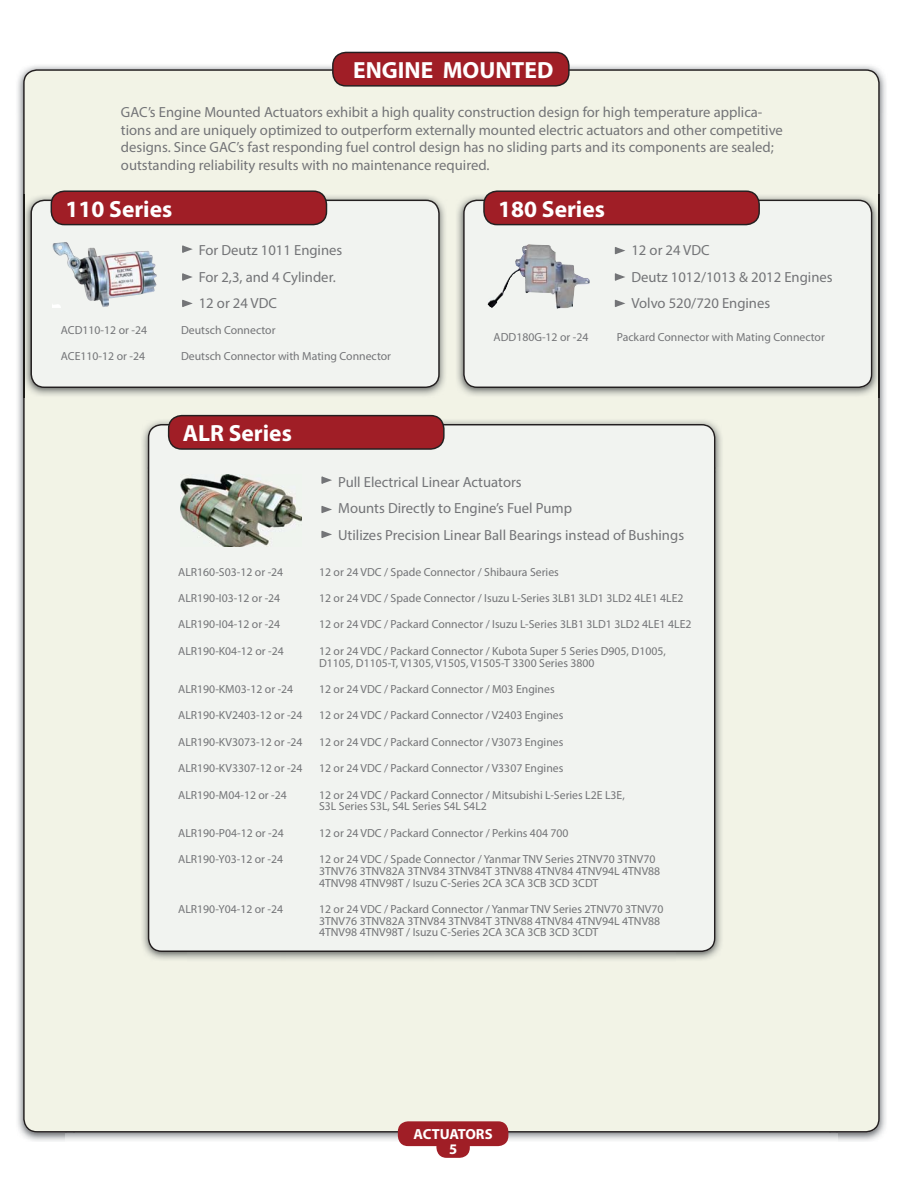
<style>
.page{position:relative;width:918px;height:1188px;background:#fff}
.page>*{position:absolute;margin:0;border:0;box-sizing:border-box;transform-origin:0 0}
.t1{font:700 23.4px "Myriad Pro";color:#fff}
.t2{font:14.7px/26.4px "Myriad Pro";color:#737477}
.t3{font:700 14.7px/14.7px "Myriad Pro";letter-spacing:-.015em;color:#fff;text-align:center}
.t4{font:11.7px/11.7px "Myriad Pro";color:#737477}
</style>
<div class="page">
<img style="left:17px;top:65px;width:869px;height:49px">
<img style="left:17px;top:114px;width:49px;height:1027px">
<img style="left:837px;top:114px;width:49px;height:1027px">
<img style="left:66px;top:1133px;width:771px;height:9px">
<img style="left:880px;top:119px;width:1px;height:278px">
<div style="left:23px;top:69px;width:857px;height:1064px;background:#f2f3e6"></div>
<img style="left:23px;top:194px;width:424px;height:203px">
<img style="left:24px;top:194px;width:1px;height:203px">
<div style="left:31px;top:200px;width:408px;height:187px;background:#f1f3f0;border-radius:13px"></div>
<div style="left:31px;top:200px;width:409px;height:188px;border:1px solid #231f20;border-radius:13px"></div>
<div style="left:51px;top:191px;width:276px;height:34px;background:#a01e26;border-radius:13px"></div>
<div style="left:51px;top:190px;width:276px;height:35px;border:1px solid #231f20;border-radius:13px"></div>
<svg style="left:182px;top:245px;width:11px;height:8px"></svg>
<svg style="left:182px;top:273px;width:11px;height:8px"></svg>
<svg style="left:182px;top:300px;width:11px;height:7px"></svg>
<img style="left:52px;top:242px;width:105px;height:65px">
<img style="left:456px;top:194px;width:424px;height:203px">
<div style="left:463px;top:200px;width:409px;height:188px;background:#f1f3f0"></div>
<div style="left:484px;top:191px;width:275px;height:34px;background:#a01e26;border-radius:13px"></div>
<div style="left:483px;top:190px;width:277px;height:35px;border:1px solid #231f20;border-radius:13px"></div>
<svg style="left:615px;top:247px;width:10px;height:7px"></svg>
<svg style="left:615px;top:273px;width:10px;height:8px"></svg>
<svg style="left:615px;top:300px;width:10px;height:7px"></svg>
<img style="left:486px;top:244px;width:104px;height:65px">
<img style="left:140px;top:418px;width:583px;height:49px">
<img style="left:140px;top:467px;width:48px;height:495px">
<img style="left:676px;top:467px;width:47px;height:495px">
<img style="left:188px;top:952px;width:488px;height:10px">
<div style="left:148px;top:424px;width:567px;height:528px;background:#f1f3f0"></div>
<div style="left:169px;top:416px;width:275px;height:33px;background:#a01e26;border-radius:13px"></div>
<div style="left:168px;top:415px;width:277px;height:35px;border:1px solid #231f20;border-radius:13px"></div>
<svg style="left:321px;top:476px;width:11px;height:8px"></svg>
<svg style="left:321px;top:506px;width:11px;height:7px"></svg>
<svg style="left:321px;top:531px;width:11px;height:7px"></svg>
<img style="left:181px;top:475px;width:121px;height:72px">
<div style="left:333px;top:52px;width:236px;height:34px;background:#a01e26;border-radius:13px"></div>
<div style="left:332px;top:52px;width:238px;height:35px;border:1px solid #231f20;border-radius:13px"></div>
<div style="left:398px;top:1121px;width:110px;height:25px;background:#a01e26;border-radius:10px"></div>
<div style="left:436px;top:1133px;width:34px;height:25px;background:#a01e26;border-radius:10px"></div>
<h1 class="t1" style="left:353px;top:61px;width:202px">ENGINE MOUNTED</h1>
<p class="t2" style="left:121px;top:104px;width:663px;line-height:17.5px">GAC’s Engine Mounted Actuators exhibit a high quality construction design for high temperature applica&shy;tions and are uniquely optimized to outperform externally mounted electric actuators and other competitive designs. Since GAC’s fast responding fuel control design has no sliding parts and its components are sealed; outstanding reliability results with no maintenance required.</p>
<h1 class="t1" style="left:65px;top:200px;width:108px">110 Series</h1>
<p class="t4" style="left:61px;top:325px;width:88px">ACD110-12 or -24</p>
<p class="t4" style="left:61px;top:351px;width:86px">ACE110-12 or -24</p>
<p class="t2" style="left:199px;top:238px;width:145px">For Deutz 1011 Engines<br>For 2,3, and 4 Cylinder.<br>12 or 24 VDC</p>
<p class="t4" style="left:181px;top:325px;width:96px">Deutsch Connector</p>
<p class="t4" style="left:181px;top:351px;width:212px">Deutsch Connector with Mating Connector</p>
<h1 class="t1" style="left:498px;top:200px;width:108px">180 Series</h1>
<p class="t2" style="left:631px;top:238px;width:203px">12 or 24 VDC<br>Deutz 1012/1013 &amp; 2012 Engines<br>Volvo 520/720 Engines</p>
<p class="t4" style="left:494px;top:332px;width:96px">ADD180G-12 or -24</p>
<p class="t4" style="left:617px;top:332px;width:210px">Packard Connector with Mating Connector</p>
<h1 class="t1" style="left:183px;top:424px;width:111px">ALR Series</h1>
<p class="t2" style="left:338px;top:470px;width:348px">Pull Electrical Linear Actuators<br>Mounts Directly to Engine’s Fuel Pump<br>Utilizes Precision Linear Ball Bearings instead of Bushings</p>
<p class="t4" style="left:178px;top:567px;width:107px">ALR160-S03-12 or -24</p>
<p class="t4" style="left:178px;top:593px;width:104px">ALR190-I03-12 or -24</p>
<p class="t4" style="left:178px;top:619px;width:104px">ALR190-I04-12 or -24</p>
<p class="t4" style="left:178px;top:646px;width:107px">ALR190-K04-12 or -24</p>
<p class="t4" style="left:178px;top:684px;width:117px">ALR190-KM03-12 or -24</p>
<p class="t4" style="left:178px;top:710px;width:126px">ALR190-KV2403-12 or -24</p>
<p class="t4" style="left:178px;top:737px;width:126px">ALR190-KV3073-12 or -24</p>
<p class="t4" style="left:178px;top:763px;width:126px">ALR190-KV3307-12 or -24</p>
<p class="t4" style="left:178px;top:790px;width:110px">ALR190-M04-12 or -24</p>
<p class="t4" style="left:178px;top:828px;width:107px">ALR190-P04-12 or -24</p>
<p class="t4" style="left:178px;top:854px;width:107px">ALR190-Y03-12 or -24</p>
<p class="t4" style="left:178px;top:904px;width:107px">ALR190-Y04-12 or -24</p>
<p class="t4" style="left:319px;top:567px;width:241px">12 or 24 VDC / Spade Connector / Shibaura Series</p>
<p class="t4" style="left:319px;top:593px;width:366px">12 or 24 VDC / Spade Connector / Isuzu L-Series 3LB1 3LD1 3LD2 4LE1 4LE2</p>
<p class="t4" style="left:319px;top:619px;width:374px">12 or 24 VDC / Packard Connector / Isuzu L-Series 3LB1 3LD1 3LD2 4LE1 4LE2</p>
<p class="t4" style="left:319px;top:646px;width:348px">12 or 24 VDC / Packard Connector / Kubota Super 5 Series D905, D1005,<br>D1105, D1105-T, V1305, V1505, V1505-T 3300 Series 3800</p>
<p class="t4" style="left:319px;top:684px;width:237px">12 or 24 VDC / Packard Connector / M03 Engines</p>
<p class="t4" style="left:319px;top:710px;width:246px">12 or 24 VDC / Packard Connector / V2403 Engines</p>
<p class="t4" style="left:319px;top:737px;width:246px">12 or 24 VDC / Packard Connector / V3073 Engines</p>
<p class="t4" style="left:319px;top:763px;width:246px">12 or 24 VDC / Packard Connector / V3307 Engines</p>
<p class="t4" style="left:319px;top:790px;width:307px">12 or 24 VDC / Packard Connector / Mitsubishi L-Series L2E L3E,<br>S3L Series S3L, S4L Series S4L S4L2</p>
<p class="t4" style="left:319px;top:828px;width:251px">12 or 24 VDC / Packard Connector / Perkins 404 700</p>
<p class="t4" style="left:319px;top:854px;width:343px">12 or 24 VDC / Spade Connector / Yanmar TNV Series 2TNV70 3TNV70<br>3TNV76 3TNV82A 3TNV84 3TNV84T 3TNV88 4TNV84 4TNV94L 4TNV88<br>4TNV98 4TNV98T / Isuzu C-Series 2CA 3CA 3CB 3CD 3CDT</p>
<p class="t4" style="left:319px;top:904px;width:346px">12 or 24 VDC / Packard Connector / Yanmar TNV Series 2TNV70 3TNV70<br>3TNV76 3TNV82A 3TNV84 3TNV84T 3TNV88 4TNV84 4TNV94L 4TNV88<br>4TNV98 4TNV98T / Isuzu C-Series 2CA 3CA 3CB 3CD 3CDT</p>
<p class="t3" style="left:414px;top:1128px;width:80px">ACTUATORS<br>5</p>
</div>
